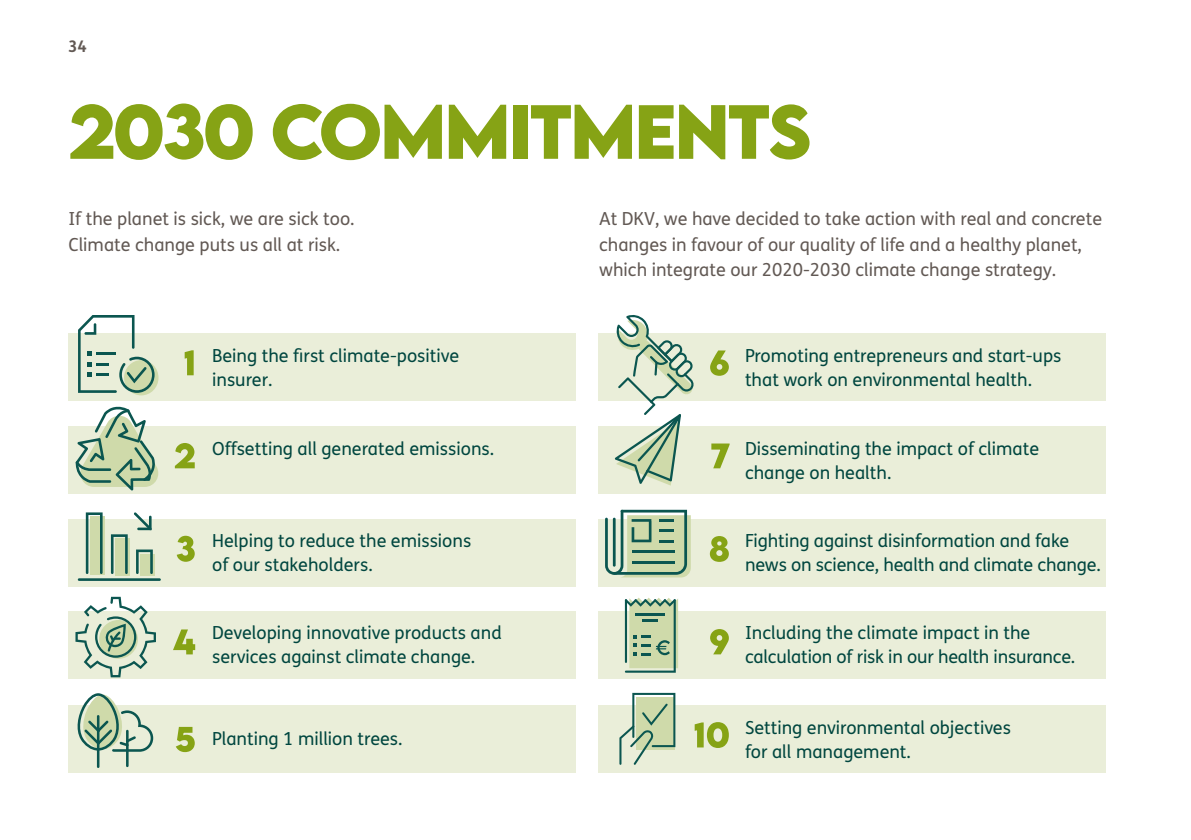
<style>
.page{position:relative;width:1191px;height:840px;background:#fff}
.page>*{position:absolute;margin:0;border:0;box-sizing:border-box;transform-origin:0 0}
.t1{font:700 68px "LEMONMILK Pro FTR";letter-spacing:-.035em;color:#86a315}
.t2{font:18px/24px "FS Me";color:#00463f}
.t3{font:18px/25.6px "FS Me";color:#625954}
.t4{font:700 16px "FS Me";color:#625954}
</style>
<div class="page">
<div style="left:598px;top:333px;width:507px;height:68px;background:#eaeed9"></div>
<div style="left:598px;top:426px;width:507px;height:67px;background:#eaeed9"></div>
<div style="left:598px;top:519px;width:507px;height:67px;background:#eaeed9"></div>
<div style="left:598px;top:611px;width:507px;height:67px;background:#eaeed9"></div>
<div style="left:598px;top:705px;width:507px;height:67px;background:#eaeed9"></div>
<div style="left:68px;top:333px;width:507px;height:68px;background:#eaeed9"></div>
<div style="left:68px;top:426px;width:507px;height:67px;background:#eaeed9"></div>
<div style="left:68px;top:519px;width:507px;height:67px;background:#eaeed9"></div>
<div style="left:68px;top:611px;width:507px;height:67px;background:#eaeed9"></div>
<div style="left:68px;top:705px;width:507px;height:67px;background:#eaeed9"></div>
<svg style="left:185px;top:350px;width:9px;height:25px"></svg>
<svg style="left:124px;top:360px;width:34px;height:35px"></svg>
<svg style="left:78px;top:315px;width:77px;height:77px"></svg>
<svg style="left:175px;top:443px;width:20px;height:25px"></svg>
<svg style="left:177px;top:535px;width:18px;height:26px"></svg>
<svg style="left:173px;top:629px;width:22px;height:25px"></svg>
<svg style="left:176px;top:726px;width:19px;height:25px"></svg>
<svg style="left:75px;top:596px;width:81px;height:81px"></svg>
<div style="left:90px;top:516px;width:15px;height:59px;background:#cfdaaa"></div>
<div style="left:115px;top:538px;width:15px;height:37px;background:#cfdaaa"></div>
<div style="left:141px;top:554px;width:14px;height:21px;background:#cfdaaa"></div>
<svg style="left:86px;top:512px;width:17px;height:61px"></svg>
<svg style="left:111px;top:534px;width:17px;height:39px"></svg>
<svg style="left:136px;top:549px;width:17px;height:24px"></svg>
<hr style="left:78px;top:578px;width:83px;height:2px;background:#0b5650">
<svg style="left:134px;top:512px;width:18px;height:18px"></svg>
<svg style="left:76px;top:406px;width:83px;height:84px"></svg>
<hr style="left:97px;top:714px;width:2px;height:53px;background:#0b5650">
<hr style="left:126px;top:729px;width:3px;height:37px;background:#0b5650">
<svg style="left:77px;top:693px;width:76px;height:58px"></svg>
<svg style="left:710px;top:350px;width:19px;height:25px"></svg>
<svg style="left:711px;top:443px;width:18px;height:25px"></svg>
<svg style="left:710px;top:536px;width:19px;height:25px"></svg>
<svg style="left:710px;top:629px;width:19px;height:25px"></svg>
<svg style="left:694px;top:722px;width:35px;height:25px"></svg>
<svg style="left:605px;top:509px;width:86px;height:68px"></svg>
<hr style="left:659px;top:529px;width:15px;height:3px;background:#0b5650">
<hr style="left:659px;top:539px;width:15px;height:3px;background:#0b5650">
<hr style="left:631px;top:550px;width:43px;height:3px;background:#0b5650">
<hr style="left:631px;top:560px;width:43px;height:3px;background:#0b5650">
<svg style="left:619px;top:692px;width:56px;height:72px"></svg>
<svg style="left:625px;top:597px;width:53px;height:75px;background:#a8c09c"></svg>
<svg style="left:615px;top:315px;width:79px;height:170px"></svg>
<p class="t4" style="left:68px;top:34px;width:20px">34</p>
<h1 class="t1" style="left:68px;top:85px;width:745px">2030 COMMITMENTS</h1>
<p class="t3" style="left:68px;top:206px;width:288px">If the planet is sick, we are sick too.<br>Climate change puts us all at risk.</p>
<p class="t3" style="left:599px;top:206px;width:504px">At DKV, we have decided to take action with real and concrete changes in favour of our quality of life and a healthy planet, which integrate our 2020-2030 climate change strategy.</p>
<p class="t2" style="left:212px;top:343px;width:248px">Being the first climate-positive insurer.</p>
<p class="t2" style="left:745px;top:343px;width:318px">Promoting entrepreneurs and start-ups that work on environmental health.</p>
<p class="t2" style="left:212px;top:436px;width:283px">Offsetting all generated emissions.</p>
<p class="t2" style="left:745px;top:436px;width:296px">Disseminating the impact of climate change on health.</p>
<p class="t2" style="left:212px;top:528px;width:261px">Helping to reduce the emissions of our stakeholders.</p>
<p class="t2" style="left:745px;top:528px;width:357px">Fighting against disinformation and fake news on science, health and climate change.</p>
<p class="t2" style="left:212px;top:620px;width:291px">Developing innovative products and services against climate change.</p>
<p class="t2" style="left:745px;top:620px;width:332px">Including the climate impact in the calculation of risk in our health insurance.</p>
<p class="t2" style="left:212px;top:726px;width:192px">Planting 1 million trees.</p>
<p class="t2" style="left:745px;top:714px;width:267px">Setting environmental objectives for all management.</p>
</div>
